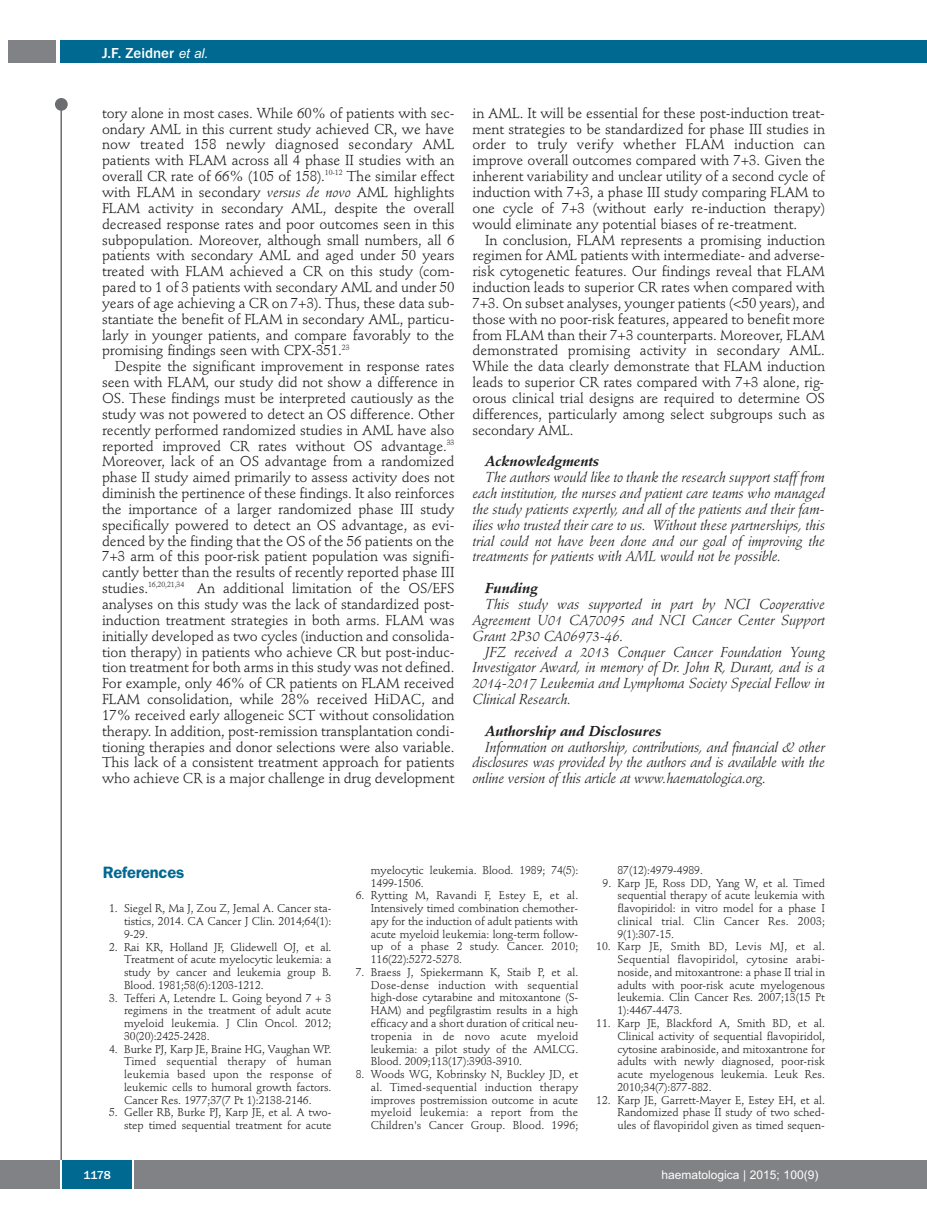
<style>
.page{position:relative;width:927px;height:1225px;background:#fff}
.page>*{position:absolute;margin:0;border:0;box-sizing:border-box;transform-origin:0 0}
.t1{font:600 16.5px "Franklin Gothic";letter-spacing:-.01em;color:#006991}
.t2{font:500 15px "Franklin Gothic";color:#fff}
.t3{font:14.25px/15.9px "Stempel Schneidler";letter-spacing:-.005em;color:#231f20;text-align:justify}
.t4{font:italic 14.25px/15.9px "Stempel Schneidler";letter-spacing:-.005em;color:#231f20;text-align:justify}
.t5{font:italic 700 14.25px "Stempel Schneidler";letter-spacing:-.005em;color:#231f20}
.t6{font:12px "Arial";color:#fff}
.t7{font:500 12px "Franklin Gothic";color:#fff}
.t8{font:11.25px/12.8px "Stempel Schneidler";letter-spacing:-.005em;color:#231f20;text-align:justify}
.s1{font-family:"Arial";font-weight:400;font-style:italic;font-size:13.5px}
.s2{font-style:italic}
</style>
<div class="page">
<div style="left:911px;top:40px;width:16px;height:22px;background:#006991"></div>
<div style="left:910px;top:1160px;width:17px;height:28px;background:#808285"></div>
<div style="left:55px;top:98px;width:13px;height:13px;background:#6c6d70;border-radius:50%"></div>
<hr style="left:60px;top:101px;width:2px;height:1061px;background:#6c6d70">
<div style="left:60px;top:40px;width:852px;height:22px;background:#006991"></div>
<div style="left:9px;top:40px;width:47px;height:22px;background:#808285"></div>
<div style="left:0;top:1160px;width:911px;height:28px;background:#808285"></div>
<div style="left:62px;top:1160px;width:71px;height:28px;background:#006991"></div>
<hr style="left:60px;top:1160px;width:2px;height:28px;background:#fff">
<svg style="left:133px;top:1160px;width:1px;height:28px"></svg>
<p class="t2" style="left:102px;top:44px;width:108px">J.F. Zeidner <span class="s1">et al.</span></p>
<p class="t3" style="left:102px;top:106px;width:354px">tory alone in most cases. While 60% of patients with sec&shy;ondary AML in this current study achieved CR, we have now treated 158 newly diagnosed secondary AML patients with FLAM across all 4 phase II studies with an overall CR rate of 66% (105 of 158).<sup>10-12</sup> The similar effect with FLAM in secondary <span class="s2">versus de novo</span> AML highlights FLAM activity in secondary AML, despite the overall decreased response rates and poor outcomes seen in this subpopulation. Moreover, although small numbers, all 6 patients with secondary AML and aged under 50 years treated with FLAM achieved a CR on this study (com&shy;pared to 1 of 3 patients with secondary AML and under 50 years of age achieving a CR on 7+3). Thus, these data sub&shy;stantiate the benefit of FLAM in secondary AML, particu&shy;larly in younger patients, and compare favorably to the promising findings seen with CPX-351.<sup>23</sup></p>
<p class="t3" style="left:102px;top:360px;width:354px;text-indent:13px">Despite the significant improvement in response rates seen with FLAM, our study did not show a difference in OS. These findings must be interpreted cautiously as the study was not powered to detect an OS difference. Other recently performed randomized studies in AML have also reported improved CR rates without OS advantage.<sup>33<br></sup>Moreover, lack of an OS advantage from a randomized phase II study aimed primarily to assess activity does not diminish the pertinence of these findings. It also reinforces the importance of a larger randomized phase III study specifically powered to detect an OS advantage, as evi&shy;denced by the finding that the OS of the 56 patients on the 7+3 arm of this poor-risk patient population was signifi&shy;cantly better than the results of recently reported phase III studies.<sup>16,20,21,34</sup> An additional limitation of the OS/EFS analyses on this study was the lack of standardized post&shy;induction treatment strategies in both arms. FLAM was initially developed as two cycles (induction and consolida&shy;tion therapy) in patients who achieve CR but post-induc&shy;tion treatment for both arms in this study was not defined.<br>For example, only 46% of CR patients on FLAM received FLAM consolidation, while 28% received HiDAC, and 17% received early allogeneic SCT without consolidation therapy. In addition, post-remission transplantation condi&shy;tioning therapies and donor selections were also variable.<br>This lack of a consistent treatment approach for patients who achieve CR is a major challenge in drug development</p>
<p class="t3" style="left:472px;top:106px;width:354px">in AML. It will be essential for these post-induction treat&shy;ment strategies to be standardized for phase III studies in order to truly verify whether FLAM induction can improve overall outcomes compared with 7+3. Given the inherent variability and unclear utility of a second cycle of induction with 7+3, a phase III study comparing FLAM to one cycle of 7+3 (without early re-induction therapy) would eliminate any potential biases of re-treatment.</p>
<p class="t3" style="left:472px;top:233px;width:354px;text-indent:13px">In conclusion, FLAM represents a promising induction regimen for AML patients with intermediate- and adverse&shy;risk cytogenetic features. Our findings reveal that FLAM induction leads to superior CR rates when compared with 7+3. On subset analyses, younger patients (&lt;50 years), and those with no poor-risk features, appeared to benefit more from FLAM than their 7+3 counterparts. Moreover, FLAM demonstrated promising activity in secondary AML.<br>While the data clearly demonstrate that FLAM induction leads to superior CR rates compared with 7+3 alone, rig&shy;orous clinical trial designs are required to determine OS differences, particularly among select subgroups such as secondary AML.</p>
<p class="t5" style="left:485px;top:455px;width:115px">Acknowledgments</p>
<p class="t4" style="left:472px;top:471px;width:354px;text-indent:13px">The authors would like to thank the research support staff from each institution, the nurses and patient care teams who managed the study patients expertly, and all of the patients and their fam&shy;ilies who trusted their care to us. Without these partnerships, this trial could not have been done and our goal of improving the treatments for patients with AML would not be possible.</p>
<p class="t5" style="left:485px;top:582px;width:54px">Funding</p>
<p class="t4" style="left:472px;top:597px;width:354px;text-indent:13px">This study was supported in part by NCI Cooperative Agreement U01 CA70095 and NCI Cancer Center Support Grant 2P30 CA06973-46.</p>
<p class="t4" style="left:472px;top:645px;width:354px;text-indent:13px">JFZ received a 2013 Conquer Cancer Foundation Young Investigator Award, in memory of Dr. John R, Durant, and is a 2014-2017 Leukemia and Lymphoma Society Special Fellow in Clinical Research.</p>
<p class="t5" style="left:485px;top:725px;width:178px">Authorship and Disclosures</p>
<p class="t4" style="left:472px;top:740px;width:354px;text-indent:13px">Information on authorship, contributions, and financial &amp; other disclosures was provided by the authors and is available with the online version of this article at www.haematologica.org.</p>
<p class="t1" style="left:103px;top:867px;width:83px">References</p>
<p class="t8" style="left:124px;top:903px;width:209px;text-indent:-15px">1. Siegel R, Ma J, Zou Z, Jemal A. Cancer sta&shy;tistics, 2014. CA Cancer J Clin. 2014;64(1):<br>9-29.</p>
<p class="t8" style="left:124px;top:941px;width:209px;text-indent:-15px">2. Rai KR, Holland JF, Glidewell OJ, et al.<br>Treatment of acute myelocytic leukemia: a study by cancer and leukemia group B.<br>Blood. 1981;58(6):1203-1212.</p>
<p class="t8" style="left:124px;top:992px;width:209px;text-indent:-15px">3. Tefferi A, Letendre L. Going beyond 7 + 3 regimens in the treatment of adult acute myeloid leukemia. J Clin Oncol. 2012; 30(20):2425-2428.</p>
<p class="t8" style="left:124px;top:1043px;width:209px;text-indent:-15px">4. Burke PJ, Karp JE, Braine HG, Vaughan WP.<br>Timed sequential therapy of human leukemia based upon the response of leukemic cells to humoral growth factors.<br>Cancer Res. 1977;37(7 Pt 1):2138-2146.</p>
<p class="t8" style="left:109px;top:1107px;width:224px;text-align:right">5. Geller RB, Burke PJ, Karp JE, et al. A two&shy;step timed sequential treatment for acute</p>
<p class="t8" style="left:371px;top:865px;width:209px">myelocytic leukemia. Blood. 1989; 74(5):<br>1499-1506.</p>
<p class="t8" style="left:371px;top:890px;width:209px;text-indent:-15px">6. Rytting M, Ravandi F, Estey E, et al.<br>Intensively timed combination chemother&shy;apy for the induction of adult patients with acute myeloid leukemia: long-term follow&shy;up of a phase 2 study. Cancer. 2010; 116(22):5272-5278.</p>
<p class="t8" style="left:371px;top:966px;width:209px;text-indent:-15px">7. Braess J, Spiekermann K, Staib P, et al.<br>Dose-dense induction with sequential high-dose cytarabine and mitoxantone (S-HAM) and pegfilgrastim results in a high efficacy and a short duration of critical neu&shy;tropenia in de novo acute myeloid leukemia: a pilot study of the AMLCG.<br>Blood. 2009;113(17):3903-3910.</p>
<p class="t8" style="left:371px;top:1068px;width:209px;text-indent:-15px">8. Woods WG, Kobrinsky N, Buckley JD, et al. Timed-sequential induction therapy improves postremission outcome in acute myeloid leukemia: a report from the Children's Cancer Group. Blood. 1996;</p>
<p class="t8" style="left:617px;top:864px;width:87px">87(12):4979-4989.</p>
<p class="t8" style="left:617px;top:877px;width:209px;text-indent:-15px">9. Karp JE, Ross DD, Yang W, et al. Timed sequential therapy of acute leukemia with flavopiridol: in vitro model for a phase I clinical trial. Clin Cancer Res. 2003; 9(1):307-15.</p>
<p class="t8" style="left:617px;top:941px;width:209px;text-indent:-21px">10. Karp JE, Smith BD, Levis MJ, et al.<br>Sequential flavopiridol, cytosine arabi&shy;noside, and mitoxantrone: a phase II trial in adults with poor-risk acute myelogenous leukemia. Clin Cancer Res. 2007;13(15 Pt 1):4467-4473.</p>
<p class="t8" style="left:617px;top:1017px;width:209px;text-indent:-21px">11. Karp JE, Blackford A, Smith BD, et al.<br>Clinical activity of sequential flavopiridol, cytosine arabinoside, and mitoxantrone for adults with newly diagnosed, poor-risk acute myelogenous leukemia. Leuk Res.<br>2010;34(7):877-882.</p>
<p class="t8" style="left:617px;top:1094px;width:209px;text-indent:-21px">12. Karp JE, Garrett-Mayer E, Estey EH, et al.<br>Randomized phase II study of two sched&shy;ules of flavopiridol given as timed sequen-</p>
<p class="t7" style="left:84px;top:1167px;width:29px">1178</p>
<p class="t6" style="left:661px;top:1167px;width:158px">haematologica | 2015; 100(9)</p>
</div>
